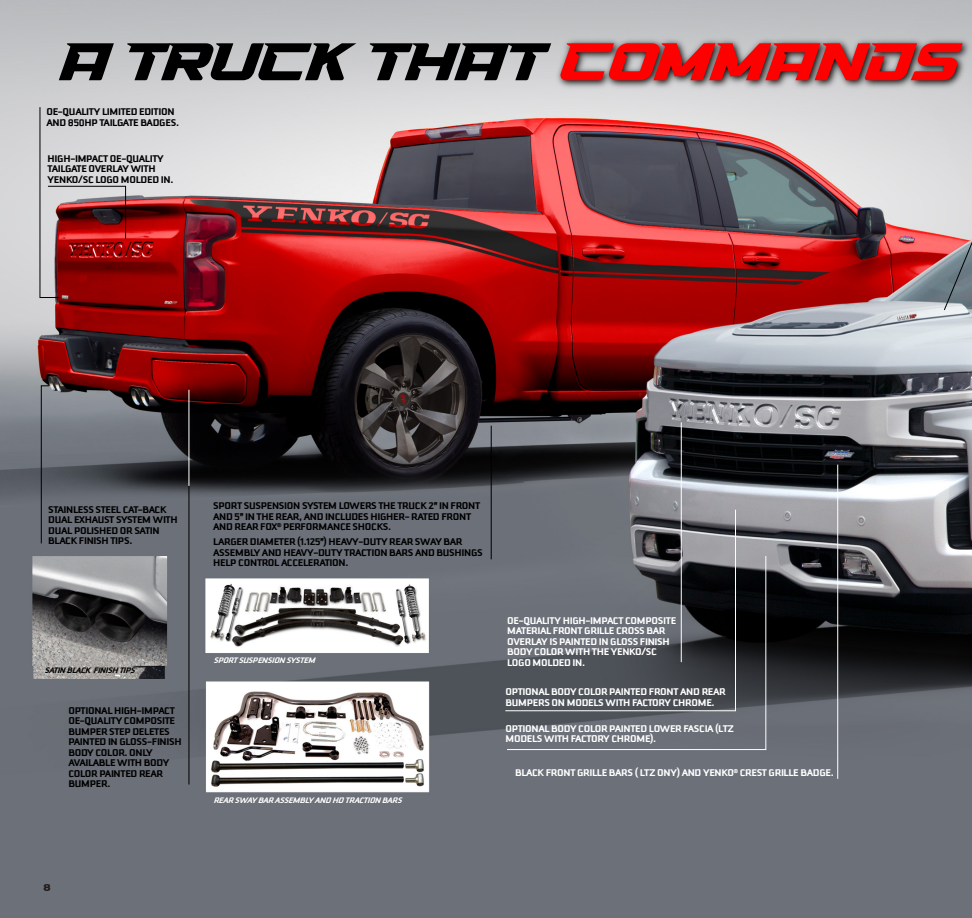
<style>
.page{position:relative;width:972px;height:918px;background:#fff}
.page>*{position:absolute;margin:0;border:0;box-sizing:border-box;transform-origin:0 0}
.t1{font:52.8px "High Speed";letter-spacing:-.06em;color:#000}
.t2{font:700 10.5px/10.5px "Downtempo";color:#000}
.t3{font:700 10.5px/10.5px "Downtempo";color:#fff}
.t4{font:700 expanded 9px "Vonnes";color:#231f20}
.t5{font:italic 700 8.55px "Downtempo";color:#fff}
.t6{font:italic 700 8.55px "Downtempo";color:#000}
.s1{color:#f00}
</style>
<div class="page">
<img style="left:0;top:0;width:972px;height:918px">
<svg style="left:39px;top:106px;width:87px;height:192px;background:#b48082"></svg>
<svg style="left:40px;top:385px;width:10px;height:159px;background:#656970"></svg>
<hr style="left:188px;top:390px;width:1px;height:96px;background:#fff">
<hr style="left:188px;top:486px;width:1px;height:299px;background:#000">
<hr style="left:491px;top:426px;width:1px;height:133px;background:#000">
<hr style="left:681px;top:422px;width:1px;height:240px;background:#fff">
<svg style="left:504px;top:509px;width:232px;height:203px;background:#6e7077"></svg>
<svg style="left:506px;top:555px;width:261px;height:195px;background:#53565d"></svg>
<hr style="left:837px;top:465px;width:1px;height:314px;background:#fff">
<svg style="left:943px;top:176px;width:29px;height:135px;background:#b2acb0"></svg>
<img style="left:553px;top:28px;width:419px;height:75px">
<h1 class="t1" style="left:57px;top:29px;width:906px">A TRUCK THAT <span class="s1">COMMANDS</span></h1>
<p class="t2" style="left:46px;top:107px;width:134px">OE-QUALITY LIMITED EDITION<br>AND 850HP TAILGATE BADGES.</p>
<p class="t2" style="left:48px;top:153px;width:127px">HIGH-IMPACT OE-QUALITY<br>TAILGATE OVERLAY WITH<br>YENKO/SC LOGO MOLDED IN.</p>
<p class="t2" style="left:48px;top:504px;width:131px">STAINLESS STEEL CAT-BACK<br>DUAL EXHAUST SYSTEM WITH<br>DUAL POLISHED OR SATIN<br>BLACK FINISH TIPS.</p>
<p class="t6" style="left:44px;top:665px;width:95px">SATIN BLACKFINISH TIPS</p>
<p class="t2" style="left:68px;top:705px;width:115px">OPTIONAL HIGH-IMPACT<br>OE-QUALITY COMPOSITE<br>BUMPER STEP DELETES<br>PAINTED IN GLOSS-FINISH<br>BODY COLOR. ONLY<br>AVAILABLE WITH BODY<br>COLOR PAINTED REAR<br>BUMPER.</p>
<p class="t4" style="left:43px;top:882px;width:9px">8</p>
<p class="t2" style="left:213px;top:501px;width:268px">SPORT SUSPENSION SYSTEM LOWERS THE TRUCK 2” IN FRONT<br>AND 5” IN THE REAR, AND INCLUDES HIGHER- RATED FRONT<br>AND REAR FOX<sup>®</sup> PERFORMANCE SHOCKS.</p>
<p class="t2" style="left:213px;top:537px;width:271px">LARGER DIAMETER (1.125”) HEAVY-DUTY REAR SWAY BAR<br>ASSEMBLY AND HEAVY-DUTY TRACTION BARS AND BUSHINGS<br>HELP CONTROL ACCELERATION.</p>
<p class="t5" style="left:213px;top:656px;width:106px">SPORTSUSPENSION SYSTEM</p>
<p class="t5" style="left:213px;top:796px;width:193px">REARSWAYBARASSEMBLYANDHDTRACTION BARS</p>
<p class="t3" style="left:507px;top:615px;width:170px">OE-QUALITY HIGH-IMPACT COMPOSITE<br>MATERIAL FRONT GRILLE CROSS BAR<br>OVERLAY IS PAINTED IN GLOSS FINISH<br>BODY COLOR WITH THE YENKO/SC<br>LOGO MOLDED IN.</p>
<p class="t3" style="left:505px;top:687px;width:222px">OPTIONAL BODY COLOR PAINTED FRONT AND REAR<br>BUMPERS ON MODELS WITH FACTORY CHROME.</p>
<p class="t3" style="left:505px;top:723px;width:230px">OPTIONAL BODY COLOR PAINTED LOWER FASCIA (LTZ<br>MODELS WITH FACTORY CHROME).</p>
<p class="t3" style="left:515px;top:768px;width:320px">BLACK FRONT GRILLE BARS ( LTZ ONY) AND YENKO<sup>®</sup> CREST GRILLE BADGE.</p>
</div>
